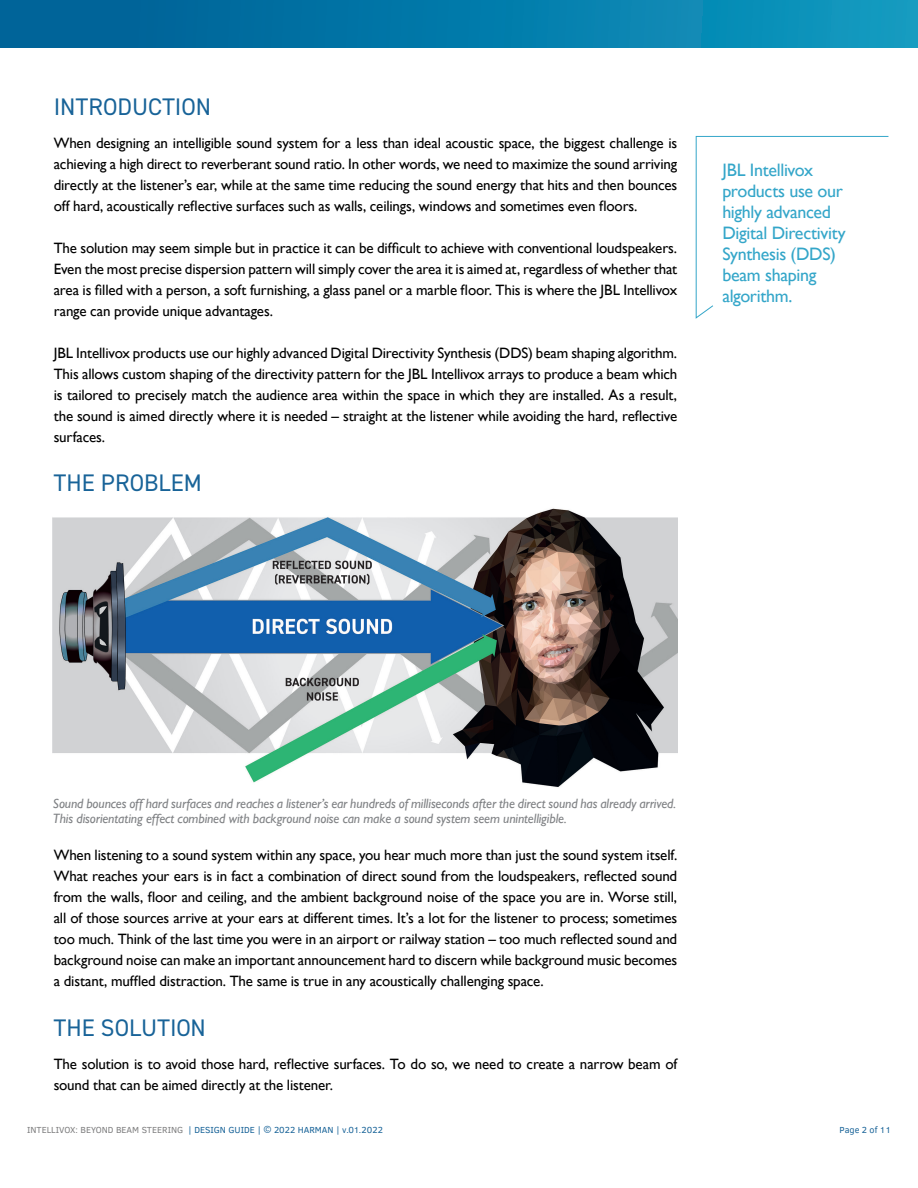
<style>
.page{position:relative;width:918px;height:1188px;background:#fff}
.page>*{position:absolute;margin:0;border:0;box-sizing:border-box;transform-origin:0 0}
.t1{font:24px "DIN2014";color:#186398}
.SIDEBAR_QUOTE{font:18px/21px "Gill Sans";letter-spacing:-.02em;color:#34a6c9}
.BODY{font:15px/21px "Gill Sans";letter-spacing:-.01em;color:#000;text-align:justify}
.BODY-2{font:italic 13.5px/15px "Gill Sans";letter-spacing:-.01em;color:#808285}
.t2{font:9px "Clear Sans";color:#186398}
.s1{color:#7e7e7f}
</style>
<div class="page">
<div style="left:0;top:0;width:918px;height:48px;background:linear-gradient(to right,#005d94,#0f9ac0)"></div>
<img style="left:53px;top:508px;width:624px;height:279px">
<svg style="left:696px;top:136px;width:193px;height:183px"></svg>
<p class="t1" style="left:54px;top:91px;width:159px">INTRODUCTION</p>
<p class="BODY" style="left:54px;top:132px;width:625px">When designing an intelligible sound system for a less than ideal acoustic space, the biggest challenge is achieving a high direct to reverberant sound ratio. In other words, we need to maximize the sound arriving directly at the listener’s ear, while at the same time reducing the sound energy that hits and then bounces off hard, acoustically reflective surfaces such as walls, ceilings, windows and sometimes even floors.</p>
<p class="BODY" style="left:54px;top:237px;width:625px">The solution may seem simple but in practice it can be difficult to achieve with conventional loudspeakers.<br>Even the most precise dispersion pattern will simply cover the area it is aimed at, regardless of whether that area is filled with a person, a soft furnishing, a glass panel or a marble floor. This is where the JBL Intellivox range can provide unique advantages.</p>
<p class="BODY" style="left:54px;top:342px;width:625px">JBL Intellivox products use our highly advanced Digital Directivity Synthesis (DDS) beam shaping algorithm.<br>This allows custom shaping of the directivity pattern for the JBL Intellivox arrays to produce a beam which is tailored to precisely match the audience area within the space in which they are installed. As a result, the sound is aimed directly where it is needed – straight at the listener while avoiding the hard, reflective surfaces.</p>
<p class="t1" style="left:54px;top:468px;width:149px">THE PROBLEM</p>
<p class="SIDEBAR_QUOTE" style="left:722px;top:159px;width:125px">JBL Intellivox products use our highly advanced<br>Digital Directivity<br>Synthesis (DDS) beam shaping algorithm.</p>
<p class="BODY-2" style="left:53px;top:795px;width:625px">Sound bounces off hard surfaces and reaches a listener’s ear hundreds of milliseconds after the direct sound has already arrived.<br>This disorientating effect combined with background noise can make a sound system seem unintelligible.</p>
<p class="BODY" style="left:54px;top:845px;width:625px">When listening to a sound system within any space, you hear much more than just the sound system itself.<br>What reaches your ears is in fact a combination of direct sound from the loudspeakers, reflected sound from the walls, floor and ceiling, and the ambient background noise of the space you are in. Worse still, all of those sources arrive at your ears at different times. It’s a lot for the listener to process; sometimes too much. Think of the last time you were in an airport or railway station – too much reflected sound and background noise can make an important announcement hard to discern while background music becomes a distant, muffled distraction. The same is true in any acoustically challenging space.</p>
<p class="t1" style="left:54px;top:1013px;width:153px">THE SOLUTION</p>
<p class="BODY" style="left:54px;top:1053px;width:625px">The solution is to avoid those hard, reflective surfaces. To do so, we need to create a narrow beam of sound that can be aimed directly at the listener.</p>
<p class="t2" style="left:27px;top:1124px;width:358px"><span class="s1">INTELLIVOX: BEYOND BEAM STEERING</span> | DESIGN GUIDE | © 2022 HARMAN | v.01.2022</p>
<p class="t2" style="left:840px;top:1124px;width:53px">Page 2 of 11</p>
</div>
